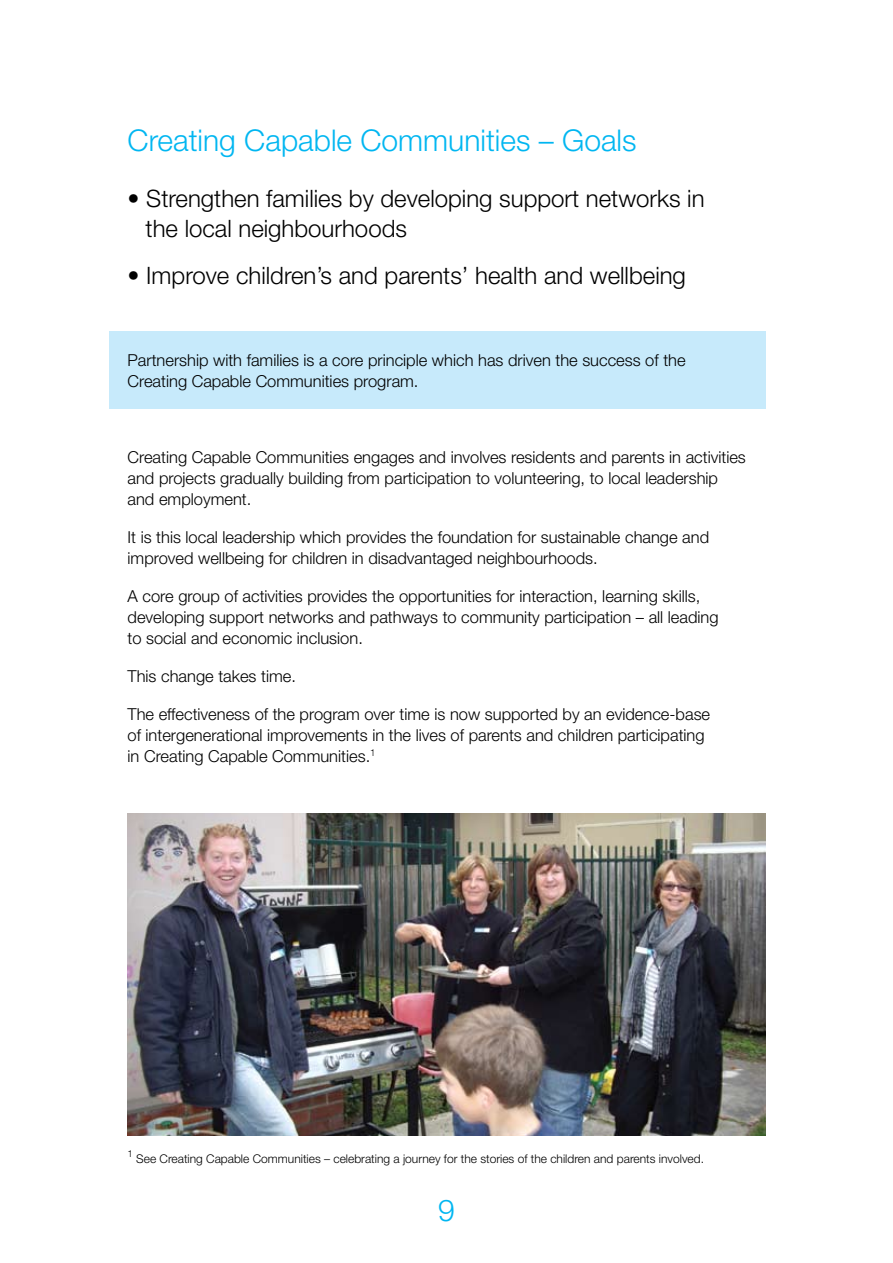
<style>
.page{position:relative;width:893px;height:1263px;background:#fff}
.page>*{position:absolute;margin:0;border:0;box-sizing:border-box;transform-origin:0 0}
.t1{font:300 30px "Helvetica Neue";color:#00b6f1}
.t2{font:300 24px/30px "Helvetica Neue";color:#000}
.t3{font:300 16.5px/21px "Helvetica Neue";color:#000}
.t4{font:300 12px "Helvetica Neue";color:#000}
.t5{font:300 9.6px "Helvetica Neue";color:#000}
</style>
<div class="page">
<div style="left:109px;top:332px;width:656px;height:77px;background:#c7eafb"></div>
<img style="left:128px;top:813px;width:637px;height:322px">
<h1 class="t1" style="left:128px;top:122px;width:511px">Creating Capable Communities – Goals</h1>
<h2 class="t2" style="left:146px;top:182px;width:560px;text-indent:-18px">• Strengthen families by developing support networks in the local neighbourhoods</h2>
<h2 class="t2" style="left:128px;top:259px;width:560px">• Improve children’s and parents’ health and wellbeing</h2>
<p class="t3" style="left:128px;top:349px;width:560px">Partnership with families is a core principle which has driven the success of the<br>Creating Capable Communities program.</p>
<p class="t3" style="left:128px;top:446px;width:620px">Creating Capable Communities engages and involves residents and parents in activities and projects gradually building from participation to volunteering, to local leadership and employment.</p>
<p class="t3" style="left:128px;top:526px;width:583px">It is this local leadership which provides the foundation for sustainable change and improved wellbeing for children in disadvantaged neighbourhoods.</p>
<p class="t3" style="left:128px;top:585px;width:593px">A core group of activities provides the opportunities for interaction, learning skills, developing support networks and pathways to community participation – all leading to social and economic inclusion.</p>
<p class="t3" style="left:128px;top:665px;width:170px">This change takes time.</p>
<p class="t3" style="left:128px;top:703px;width:584px">The effectiveness of the program over time is now supported by an evidence-base of intergenerational improvements in the lives of parents and children participating in Creating Capable Communities.<sup>1</sup></p>
<p class="t5" style="left:128px;top:1148px;width:7px">1</p>
<p class="t4" style="left:136px;top:1151px;width:569px">See Creating Capable Communities – celebrating a journey for the stories of the children and parents involved.</p>
<h1 class="t1" style="left:438px;top:1192px;width:18px">9</h1>
</div>
